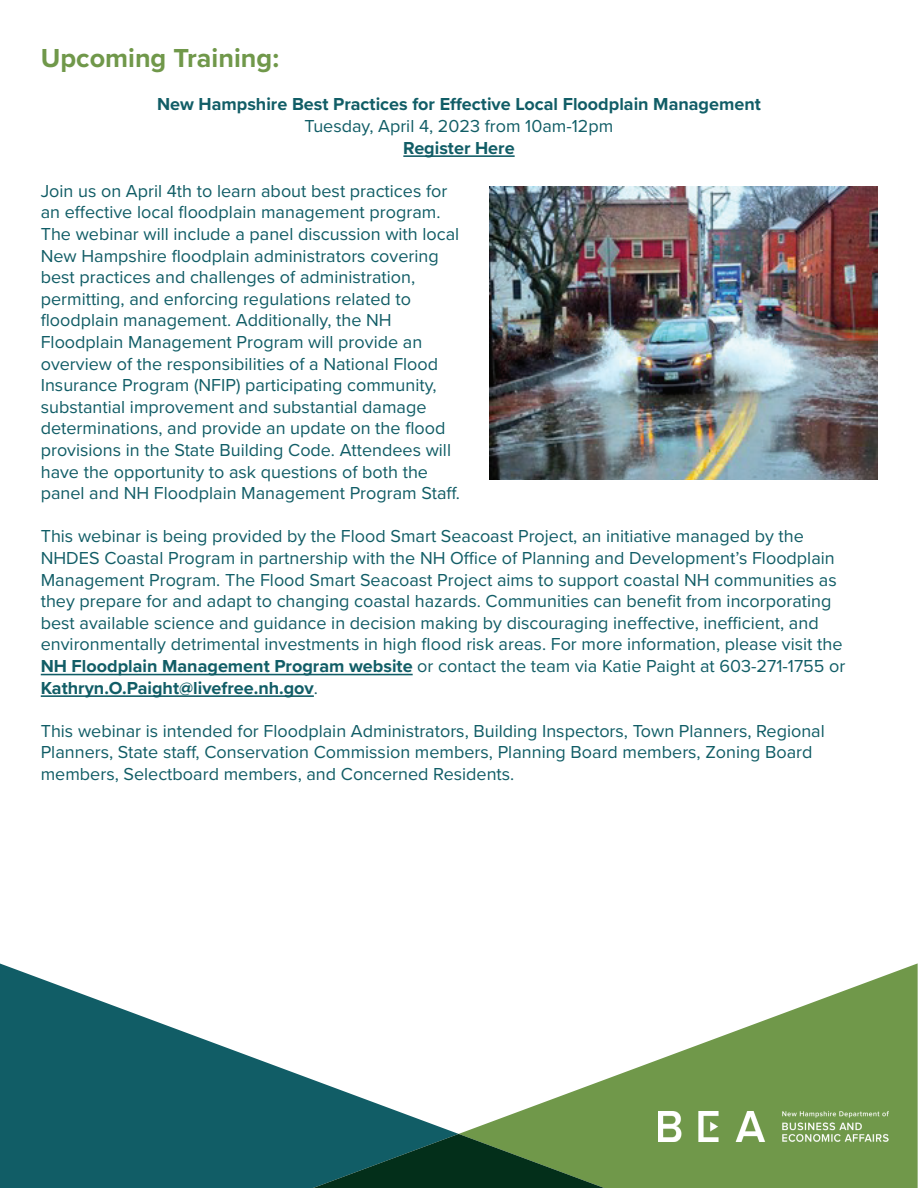
<style>
.page{position:relative;width:918px;height:1188px;background:#fff}
.page>*{position:absolute;margin:0;border:0;box-sizing:border-box;transform-origin:0 0}
.t1{font:700 27px "Proxima Nova";color:#70984a}
.t2{font:18px/21.6px "Proxima Nova";color:#115d66}
.t3{font:700 18px "Proxima Nova";color:#115d66}
.s1{font-weight:700}
</style>
<div class="page">
<svg style="left:0;top:963px;width:459px;height:225px;fill:#115d66"></svg>
<svg style="left:459px;top:963px;width:459px;height:225px;fill:#70984a"></svg>
<svg style="left:302px;top:1134px;width:313px;height:54px;background:#24573b"></svg>
<img style="left:659px;top:1111px;width:230px;height:30px">
<hr style="left:917px;top:196px;width:1px;height:411px;background:#115d66">
<hr style="left:403px;top:155px;width:112px;height:2px;background:#115d66">
<hr style="left:41px;top:674px;width:372px;height:1px;background:#115d66">
<hr style="left:41px;top:695px;width:273px;height:2px;background:#115d66">
<img style="left:489px;top:186px;width:388px;height:293px">
<h1 class="t1" style="left:41px;top:38px;width:240px">Upcoming Training:</h1>
<p class="t3" style="left:157px;top:91px;width:605px">New Hampshire Best Practices for Effective Local Floodplain Management</p>
<p class="t2" style="left:305px;top:114px;width:310px">Tuesday, April 4, 2023 from 10am-12pm</p>
<p class="t3" style="left:403px;top:134px;width:113px">Register Here</p>
<p class="t2" style="left:41px;top:179px;width:421px">Join us on April 4th to learn about best practices for an effective local floodplain management program.<br>The webinar will include a panel discussion with local New Hampshire floodplain administrators covering best practices and challenges of administration, permitting, and enforcing regulations related to floodplain management. Additionally, the NH Floodplain Management Program will provide an overview of the responsibilities of a National Flood Insurance Program (NFIP) participating community, substantial improvement and substantial damage determinations, and provide an update on the flood provisions in the State Building Code. Attendees will have the opportunity to ask questions of both the panel and NH Floodplain Management Program Staff.</p>
<p class="t2" style="left:41px;top:525px;width:806px">This webinar is being provided by the Flood Smart Seacoast Project, an initiative managed by the NHDES Coastal Program in partnership with the NH Office of Planning and Development’s Floodplain Management Program. The Flood Smart Seacoast Project aims to support coastal NH communities as they prepare for and adapt to changing coastal hazards. Communities can benefit from incorporating best available science and guidance in decision making by discouraging ineffective, inefficient, and environmentally detrimental investments in high flood risk areas. For more information, please visit the <span class="s1">NH Floodplain Management Program website</span> or contact the team via Katie Paight at 603-271-1755 or <span class="s1">Kathryn.O.Paight@livefree.nh.gov</span>.</p>
<p class="t2" style="left:41px;top:719px;width:786px">This webinar is intended for Floodplain Administrators, Building Inspectors, Town Planners, Regional<br>Planners, State staff, Conservation Commission members, Planning Board members, Zoning Board members, Selectboard members, and Concerned Residents.</p>
</div>
